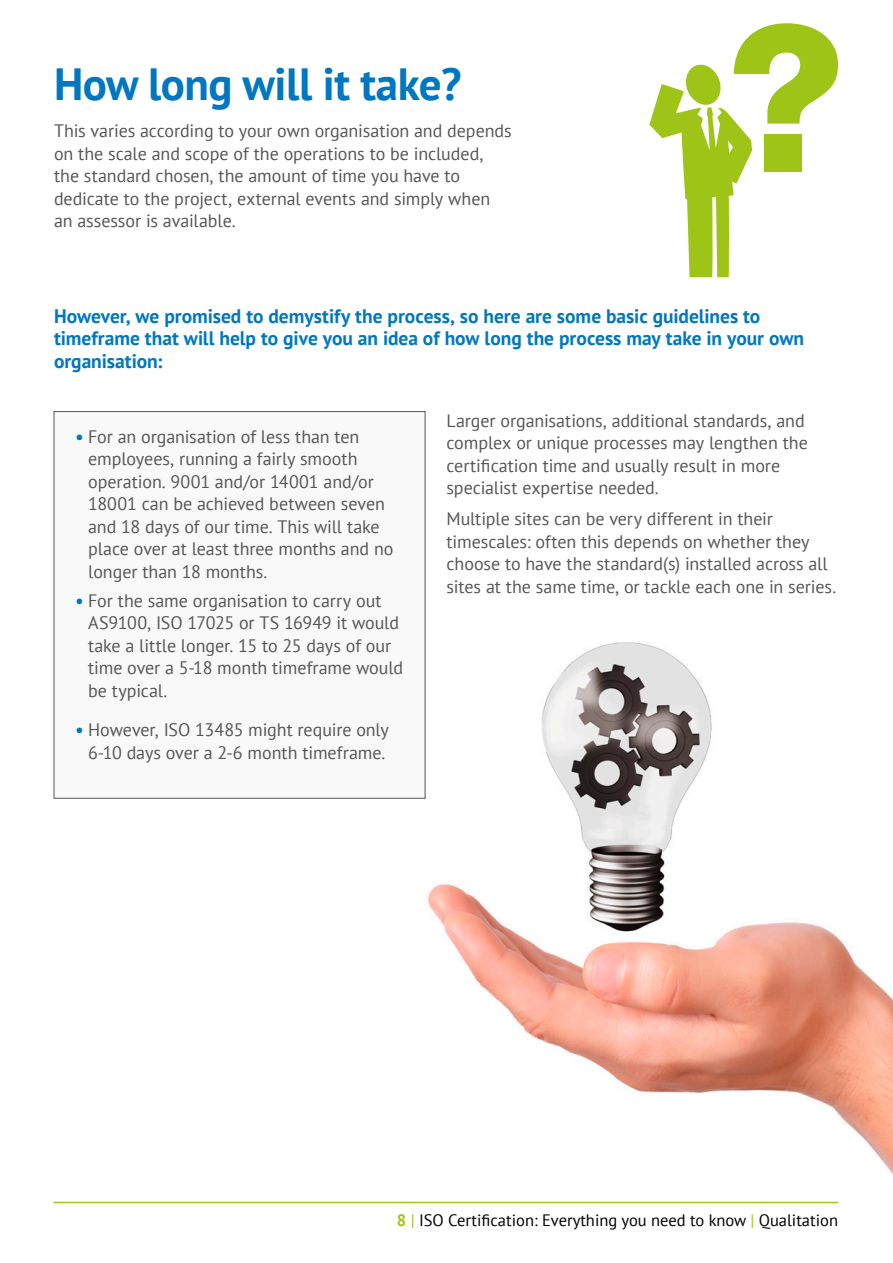
<style>
.page{position:relative;width:893px;height:1263px;background:#fff}
.page>*{position:absolute;margin:0;border:0;box-sizing:border-box;transform-origin:0 0}
.t1{font:700 45px "PT Sans";letter-spacing:-.01em;color:#0077c0}
.t2{font:700 19.5px/22.5px "PT Sans";color:#0077c0}
.t3{font:18px/22.5px "PT Sans";letter-spacing:-.005em;color:#565655}
.t4{font:16.5px "PT Sans";color:#000}
.s1{font-weight:700;color:#0077c0}
.s2{font-weight:700;color:#9fc418}
.s3{color:#9fc418}
</style>
<div class="page">
<hr style="left:53px;top:1202px;width:785px;height:1px;background:#9fc418">
<img style="left:410px;top:618px;width:482px;height:555px">
<div style="left:54px;top:412px;width:371px;height:386px;background:#f9f9f9"></div>
<svg style="left:649px;top:23px;width:189px;height:254px"></svg>
<h1 class="t1" style="left:54px;top:54px;width:409px">How long will it take?</h1>
<p class="t3" style="left:54px;top:119px;width:459px">This varies according to your own organisation and depends on the scale and scope of the operations to be included, the standard chosen, the amount of time you have to dedicate to the project, external events and simply when an assessor is available.</p>
<p class="t2" style="left:54px;top:304px;width:752px">However, we promised to demystify the process, so here are some basic guidelines to timeframe that will help to give you an idea of how long the process may take in your own organisation:</p>
<p class="t3" style="left:88px;top:425px;width:307px;text-indent:-13px"><span class="s1">•</span> For an organisation of less than ten employees, running a fairly smooth operation. 9001 and/or 14001 and/or 18001 can be achieved between seven and 18 days of our time. This will take place over at least three months and no longer than 18 months.</p>
<p class="t3" style="left:88px;top:589px;width:317px;text-indent:-13px"><span class="s1">•</span> For the same organisation to carry out<br>AS9100, ISO 17025 or TS 16949 it would take a little longer. 15 to 25 days of our time over a 5-18 month timeframe would be typical.</p>
<p class="t3" style="left:75px;top:718px;width:315px;text-align:center"><span class="s1">•</span> However, ISO 13485 might require only<br>6-10 days over a 2-6 month timeframe.</p>
<p class="t3" style="left:446px;top:409px;width:363px">Larger organisations, additional standards, and complex or unique processes may lengthen the certification time and usually result in more specialist expertise needed.</p>
<p class="t3" style="left:446px;top:507px;width:391px">Multiple sites can be very different in their timescales: often this depends on whether they choose to have the standard(s) installed across all sites at the same time, or tackle each one in series.</p>
<p class="t4" style="left:397px;top:1209px;width:443px"><span class="s2">8</span> <span class="s3">|</span> ISO Certification: Everything you need to know <span class="s3">|</span> Qualitation</p>
</div>
